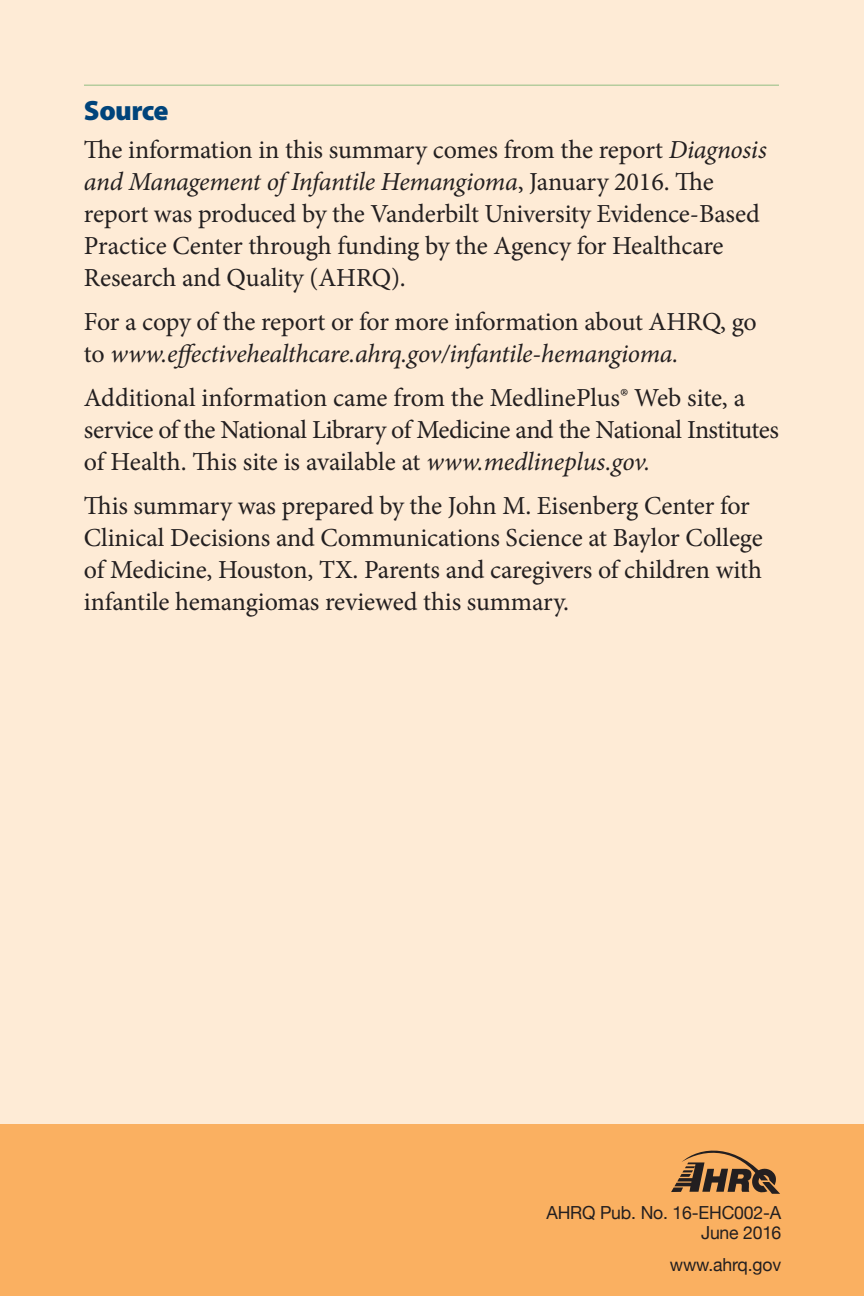
<style>
.page{position:relative;width:864px;height:1296px;background:#feebd6}
.page>*{position:absolute;margin:0;border:0;box-sizing:border-box;transform-origin:0 0}
.t1{font:900 28px "Myriad Pro";letter-spacing:-.02em;color:#00447b}
.t2{font:26px/32px "Minion Pro";letter-spacing:-.01em;color:#231f20}
.t3{font:italic 26px/32px "Minion Pro";letter-spacing:-.015em;color:#231f20}
.t4{font:18px/20px "Helvetica Neue";letter-spacing:-.01em;color:#231f20;text-align:right}
.s1{font-style:italic}
.s2{font-style:normal}
</style>
<div class="page">
<div style="left:0;top:1124px;width:864px;height:172px;background:#fab061"></div>
<svg style="left:671px;top:1151px;width:109px;height:43px"></svg>
<hr style="left:84px;top:84px;width:695px;height:2px;background:#b5cc9e">
<p class="t1" style="left:84px;top:92px;width:86px">Source</p>
<p class="t2" style="left:84px;top:134px;width:684px">The information in this summary comes from the report <span class="s1">Diagnosis and Management of Infantile Hemangioma</span>, January 2016. The report was produced by the Vanderbilt University Evidence-Based Practice Center through funding by the Agency for Healthcare Research and Quality (AHRQ).</p>
<p class="t3" style="left:84px;top:306px;width:674px"><span class="s2">For a copy of the report or for more information about AHRQ, go to</span> www.effectivehealthcare.ahrq.gov/infantile-hemangioma.</p>
<p class="t2" style="left:84px;top:382px;width:697px">Additional information came from the MedlinePlus® Web site, a service of the National Library of Medicine and the National Institutes of Health. This site is available at <span class="s1">www.medlineplus.gov.</span></p>
<p class="t2" style="left:84px;top:490px;width:680px">This summary was prepared by the John M. Eisenberg Center for Clinical Decisions and Communications Science at Baylor College of Medicine, Houston, TX. Parents and caregivers of children with infantile hemangiomas reviewed this summary.</p>
<p class="t4" style="left:546px;top:1204px;width:236px">AHRQ Pub. No. 16-EHC002-A<br>June 2016</p>
<p class="t4" style="left:670px;top:1256px;width:113px">www.ahrq.gov</p>
</div>
